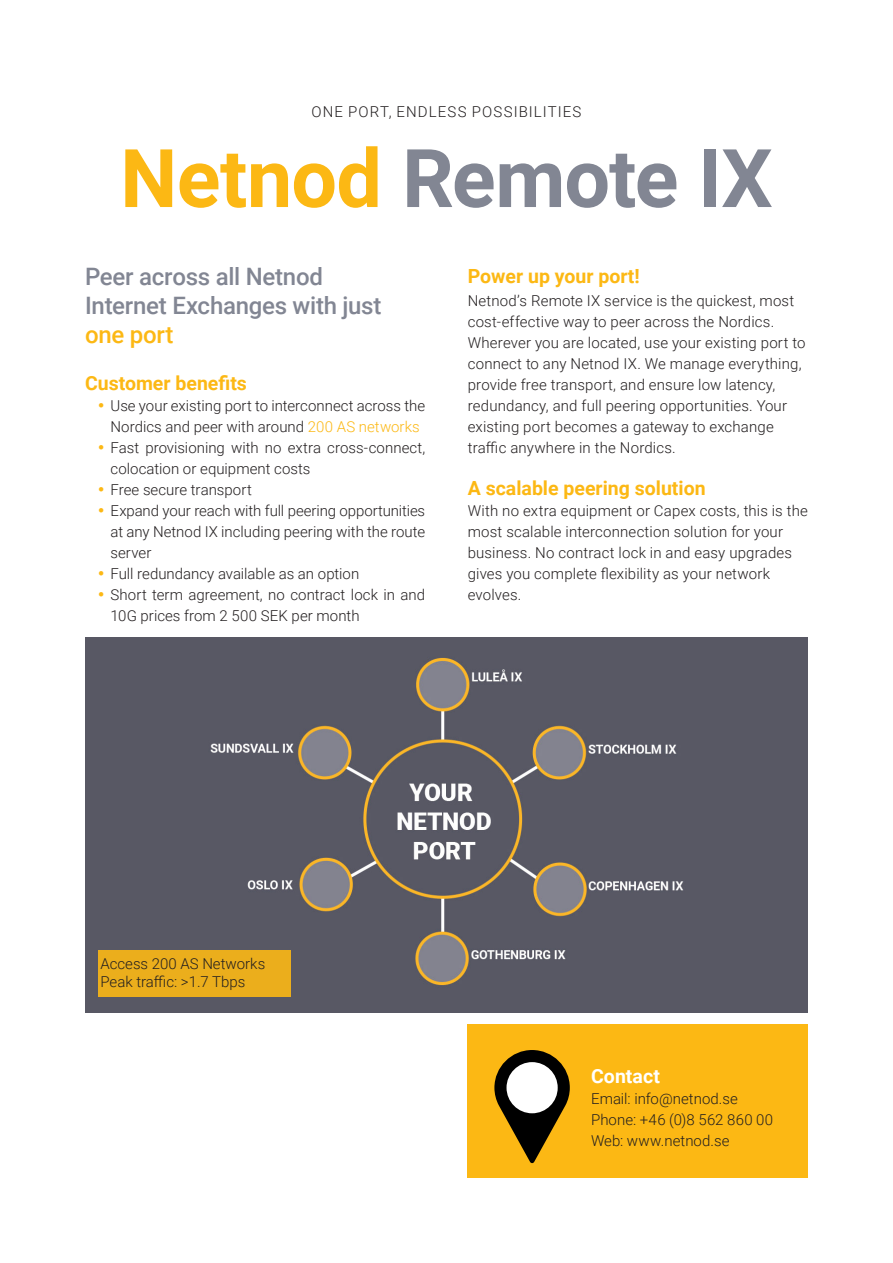
<style>
.page{position:relative;width:893px;height:1263px;background:#fff}
.page>*{position:absolute;margin:0;border:0;box-sizing:border-box;transform-origin:0 0}
.Rubrik{font:700 81px "Roboto";letter-spacing:-.01em;color:#828693}
.ingress{font:500 24px/28.8px "Roboto";letter-spacing:-.01em;color:#828693}
.mellis{font:700 19.5px "Roboto";color:#fcb814}
.mellis_faktaruta{font:700 19.5px "Roboto";letter-spacing:.005em;color:#fff}
.body{font:300 15px/21px "Roboto";letter-spacing:.005em;color:#231f20}
.body_faktaruta{font:300 15px "Roboto";letter-spacing:.005em;color:#231f20}
.teaser_heding{font:300 15px "Roboto";letter-spacing:.07em;color:#231f20}
.s1{color:#fcb814}
</style>
<div class="page">
<img style="left:85px;top:637px;width:723px;height:375px">
<div style="left:98px;top:950px;width:192px;height:47px;background:#ebae1c"></div>
<div style="left:468px;top:1024px;width:340px;height:154px;background:#fcb814"></div>
<svg style="left:494px;top:1050px;width:76px;height:113px"></svg>
<div style="left:506px;top:1062px;width:52px;height:51px;background:#fff;border-radius:50%"></div>
<p class="teaser_heding" style="left:312px;top:101px;width:271px">ONE PORT, ENDLESS POSSIBILITIES</p>
<p class="Rubrik" style="left:120px;top:121px;width:654px"><span class="s1">Netnod</span> Remote IX</p>
<p class="ingress" style="left:85px;top:261px;width:298px">Peer across all Netnod<br>Internet Exchanges with just <span class="s1">one port</span></p>
<p class="mellis" style="left:85px;top:369px;width:163px">Customer benefits</p>
<p class="body" style="left:98px;top:395px;width:329px;text-align:center"><span class="s1">•</span> Use your existing port to interconnect across the<br>Nordics and peer with around <span class="s1">200 AS networks</span></p>
<p class="body" style="left:111px;top:437px;width:316px;text-indent:-13px"><span class="s1">•</span> Fast provisioning with no extra cross-connect, colocation or equipment costs</p>
<p class="body" style="left:98px;top:479px;width:156px"><span class="s1">•</span> Free secure transport</p>
<p class="body" style="left:111px;top:500px;width:316px;text-align:justify;text-indent:-13px"><span class="s1">•</span> Expand your reach with full peering opportunities at any Netnod IX including peering with the route server</p>
<p class="body" style="left:98px;top:563px;width:263px"><span class="s1">•</span> Full redundancy available as an option</p>
<p class="body" style="left:111px;top:584px;width:316px;text-indent:-13px"><span class="s1">•</span> Short term agreement, no contract lock in and<br>10G prices from 2 500 SEK per month</p>
<p class="mellis" style="left:468px;top:262px;width:174px">Power up your port!</p>
<p class="body" style="left:468px;top:290px;width:339px">Netnod’s Remote IX service is the quickest, most cost-effective way to peer across the Nordics.<br>Wherever you are located, use your existing port to connect to any Netnod IX. We manage everything, provide free transport, and ensure low latency, redundancy, and full peering opportunities. Your existing port becomes a gateway to exchange traffic anywhere in the Nordics.</p>
<p class="mellis" style="left:468px;top:474px;width:239px">A scalable peering solution</p>
<p class="body" style="left:468px;top:500px;width:342px">With no extra equipment or Capex costs, this is the most scalable interconnection solution for your business. No contract lock in and easy upgrades gives you complete flexibility as your network evolves.</p>
<p class="body" style="left:100px;top:953px;width:166px">Access 200 AS Networks</p>
<p class="body" style="left:100px;top:971px;width:146px">Peak traffic: &gt;1.7 Tbps</p>
<p class="mellis_faktaruta" style="left:591px;top:1062px;width:70px">Contact</p>
<p class="body_faktaruta" style="left:591px;top:1088px;width:148px">Email: info@netnod.se</p>
<p class="body_faktaruta" style="left:591px;top:1109px;width:184px">Phone: +46 (0)8 562 860 00</p>
<p class="body_faktaruta" style="left:591px;top:1130px;width:140px">Web: www.netnod.se</p>
</div>
